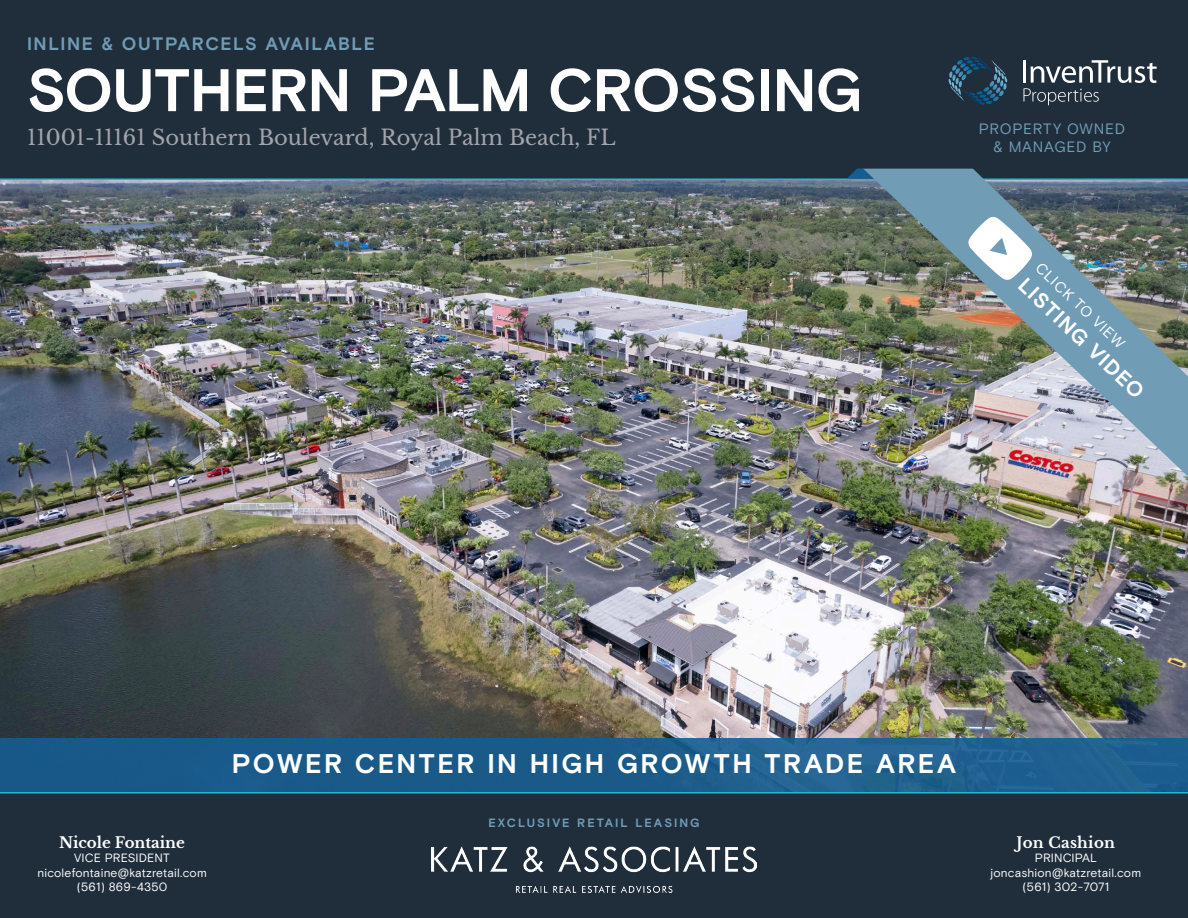
<style>
.page{position:relative;width:1188px;height:918px;background:#202e3c}
.page>*{position:absolute;margin:0;border:0;box-sizing:border-box;transform-origin:0 0}
.t1{font:700 60px "Basis Grotesque Pro";letter-spacing:-.015em;color:#fff}
.t2{font:700 27px "Basis Grotesque Pro";letter-spacing:.085em;color:#fff}
.t3{font:21px "Libre Baskerville";color:#a4a4ab}
.t4{font:700 21px "Basis Grotesque Pro";color:#fff}
.t5{font:700 18px "Basis Grotesque Pro";letter-spacing:.085em;color:#709cb6}
.t6{font:15px "Basis Grotesque Pro";letter-spacing:.05em;color:#709cb6}
.t7{font:700 15px "Libre Baskerville";color:#fff}
.t8{font:15px "Basis Grotesque Pro";color:#fff}
.t9{font:700 15px "Libre Baskerville";letter-spacing:.02em;color:#fff}
.t10{font:12px "Basis Grotesque Pro";letter-spacing:.01em;color:#fff}
.t11{font:700 12px "Basis Grotesque Pro";letter-spacing:.165em;color:#709cb6}
</style>
<div class="page">
<img style="left:0;top:178px;width:1188px;height:616px">
<div style="left:0;top:738px;width:1188px;height:54px;background:linear-gradient(to right,#165787,#236392)"></div>
<img style="left:432px;top:846px;width:324px;height:46px">
<img style="left:949px;top:57px;width:32px;height:21px">
<img style="left:962px;top:60px;width:45px;height:37px">
<svg style="left:1024px;top:60px;width:133px;height:45px"></svg>
<svg style="left:847px;top:169px;width:16px;height:10px"></svg>
<img style="left:863px;top:169px;width:325px;height:307px">
<svg style="left:968px;top:217px;width:64px;height:63px;background:#bfd1dc"></svg>
<p class="t5" style="left:27px;top:33px;width:349px">INLINE &amp; OUTPARCELS AVAILABLE</p>
<p class="t1" style="left:27px;top:55px;width:837px">SOUTHERN PALM CROSSING</p>
<p class="t3" style="left:27px;top:124px;width:590px">11001-11161 Southern Boulevard, Royal Palm Beach, FL</p>
<p class="t6" style="left:979px;top:120px;width:148px">PROPERTY OWNED</p>
<p class="t6" style="left:993px;top:138px;width:119px">&amp; MANAGED BY</p>
<p class="t8" style="left:1044px;top:259px;width:118px;rotate:43deg">CLICK TO VIEW</p>
<p class="t4" style="left:1031px;top:273px;width:166px;rotate:44deg">LISTING VIDEO</p>
<p class="t7" style="left:59px;top:833px;width:127px">Nicole Fontaine</p>
<p class="t10" style="left:74px;top:851px;width:97px">VICE PRESIDENT</p>
<p class="t10" style="left:37px;top:865px;width:171px">nicolefontaine@katzretail.com</p>
<p class="t10" style="left:77px;top:880px;width:92px">(561) 869-4350</p>
<p class="t2" style="left:232px;top:748px;width:726px">POWER CENTER IN HIGH GROWTH TRADE AREA</p>
<p class="t11" style="left:488px;top:816px;width:213px">EXCLUSIVE RETAIL LEASING</p>
<p class="t9" style="left:1017px;top:833px;width:100px">Jon Cashion</p>
<p class="t10" style="left:1035px;top:851px;width:64px">PRINCIPAL</p>
<p class="t10" style="left:991px;top:865px;width:152px">joncashion@katzretail.com</p>
<p class="t10" style="left:1023px;top:880px;width:88px">(561) 302-7071</p>
</div>
